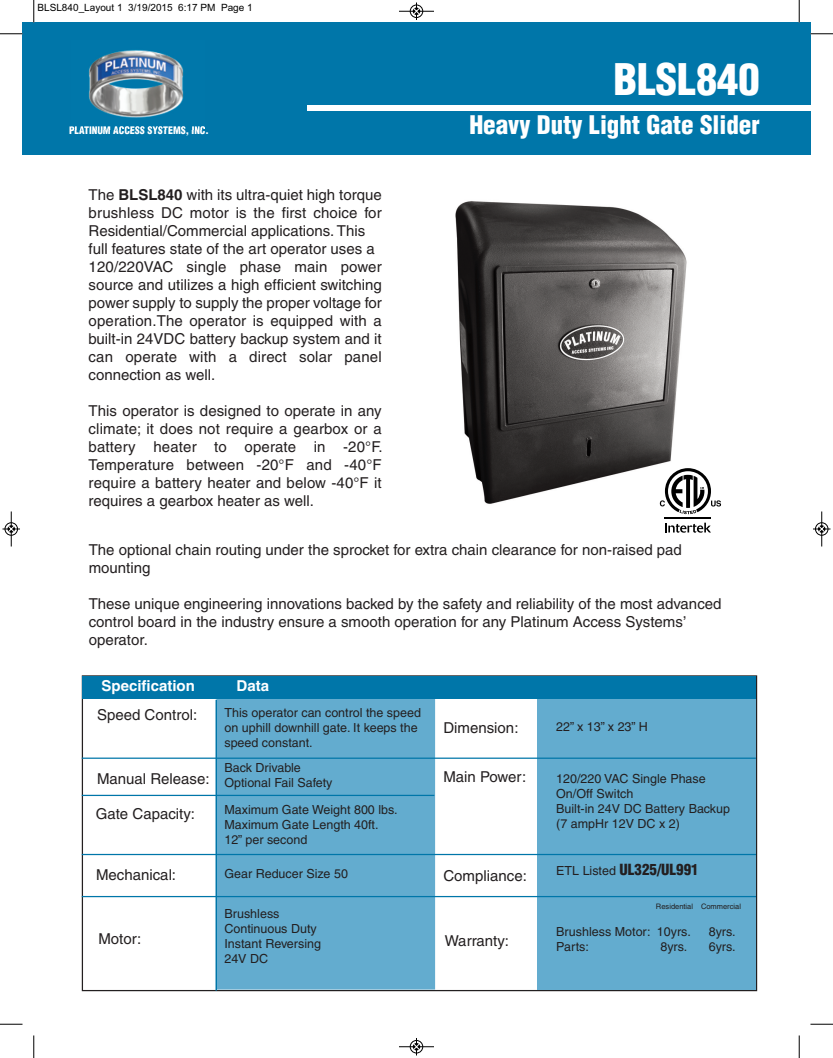
<style>
.page{position:relative;width:833px;height:1058px;background:#fff}
.page>*{position:absolute;margin:0;border:0;box-sizing:border-box;transform-origin:0 0}
.t1{font:900 condensed 42.5px "Helvetica LT Std";color:#fff}
.t2{font:900 condensed 25px "Helvetica LT Std";color:#fff}
.t3{font:15px/18px "Helvetica";color:#231f20}
.t4{font:900 condensed 15px "Helvetica LT Std";color:#231f20}
.t5{font:700 15px "Helvetica";color:#fff}
.t6{font:12.5px/15px "Helvetica";color:#231f20}
.t7{font:10px "Arial";color:#000}
.t8{font:900 condensed 10px "Helvetica LT Std";color:#fff}
.t9{font:7.5px "Helvetica";color:#231f20}
.s1{font-weight:700}
.s2{font-family:"Helvetica";font-weight:400;font-stretch:normal;font-size:12.5px}
</style>
<div class="page">
<img style="left:455px;top:201px;width:234px;height:318px">
<div style="left:22px;top:22px;width:788px;height:132px;background:#0076a9"></div>
<svg style="left:665px;top:522px;width:46px;height:10px"></svg>
<hr style="left:665px;top:517px;width:46px;height:2px;background:#000">
<svg style="left:659px;top:468px;width:62px;height:46px"></svg>
<div style="left:307px;top:105px;width:503px;height:6px;background:#fff"></div>
<img style="left:89px;top:50px;width:115px;height:80px">
<img style="left:72px;top:126px;width:91px;height:4px">
<div style="left:83px;top:676px;width:673px;height:23px;background:#0076a9"></div>
<hr style="left:215px;top:699px;width:2px;height:291px;background:#0076a9">
<div style="left:217px;top:699px;width:218px;height:290px;background:#63accf"></div>
<div style="left:537px;top:699px;width:218px;height:290px;background:#63accf"></div>
<hr style="left:82px;top:757px;width:673px;height:1px;background:#0076a9">
<hr style="left:82px;top:794px;width:352px;height:2px;background:#0076a9">
<hr style="left:82px;top:853px;width:674px;height:2px;background:#0076a9">
<hr style="left:82px;top:896px;width:674px;height:1px;background:#0076a9">
<svg style="left:33px;top:0;width:2px;height:22px"></svg>
<svg style="left:0;top:33px;width:22px;height:2px"></svg>
<svg style="left:798px;top:0;width:2px;height:22px"></svg>
<svg style="left:810px;top:33px;width:22px;height:2px"></svg>
<svg style="left:33px;top:1035px;width:2px;height:23px"></svg>
<svg style="left:0;top:1023px;width:22px;height:2px"></svg>
<svg style="left:798px;top:1035px;width:2px;height:23px"></svg>
<svg style="left:810px;top:1023px;width:22px;height:2px"></svg>
<hr style="left:399px;top:11px;width:35px;height:1px;background:#000">
<div style="left:410px;top:5px;width:13px;height:13px;border:1px solid #000;border-radius:50%"></div>
<svg style="left:413px;top:2px;width:6px;height:18px"></svg>
<hr style="left:399px;top:1046px;width:35px;height:1px;background:#000">
<div style="left:410px;top:1040px;width:13px;height:13px;border:1px solid #000;border-radius:50%"></div>
<svg style="left:413px;top:1038px;width:6px;height:17px"></svg>
<hr style="left:11px;top:511px;width:1px;height:35px;background:#000">
<div style="left:5px;top:522px;width:13px;height:13px;border:1px solid #000;border-radius:50%"></div>
<svg style="left:2px;top:526px;width:18px;height:6px"></svg>
<hr style="left:821px;top:511px;width:1px;height:35px;background:#000">
<div style="left:815px;top:522px;width:13px;height:13px;border:1px solid #000;border-radius:50%"></div>
<svg style="left:813px;top:526px;width:17px;height:6px"></svg>
<p class="t7" style="left:38px;top:2px;width:217px">BLSL840_Layout 1 3/19/2015 6:17 PM Page 1</p>
<h1 class="t1" style="left:613px;top:63px;width:148px">BLSL840</h1>
<p class="t8" style="left:69px;top:126px;width:141px">PLATINUM ACCESS SYSTEMS, INC.</p>
<h2 class="t2" style="left:469px;top:115px;width:292px">Heavy Duty Light Gate Slider</h2>
<p class="t3" style="left:89px;top:187px;width:294px">The <span class="s1">BLSL840</span> with its ultra-quiet high torque brushless DC motor is the first choice for Residential/Commercial applications. This full features state of the art operator uses a 120/220VAC single phase main power source and utilizes a high efficient switching power supply to supply the proper voltage for operation.The operator is equipped with a built-in 24VDC battery backup system and it can operate with a direct solar panel connection as well.</p>
<p class="t3" style="left:89px;top:403px;width:295px;text-align:justify">This operator is designed to operate in any climate; it does not require a gearbox or a battery heater to operate in -20°F.<br>Temperature between -20°F and -40°F require a battery heater and below -40°F it requires a gearbox heater as well.</p>
<p class="t3" style="left:89px;top:542px;width:594px">The optional chain routing under the sprocket for extra chain clearance for non-raised pad mounting</p>
<p class="t3" style="left:89px;top:596px;width:634px">These unique engineering innovations backed by the safety and reliability of the most advanced control board in the industry ensure a smooth operation for any Platinum Access Systems’ operator.</p>
<p class="t5" style="left:102px;top:680px;width:95px">Specification</p>
<p class="t5" style="left:237px;top:680px;width:34px">Data</p>
<p class="t3" style="left:97px;top:707px;width:102px">Speed Control:</p>
<p class="t6" style="left:224px;top:706px;width:198px">This operator can control the speed on uphill downhill gate. It keeps the speed constant.</p>
<p class="t6" style="left:224px;top:761px;width:110px">Back Drivable<br>Optional Fail Safety</p>
<p class="t6" style="left:224px;top:803px;width:175px">Maximum Gate Weight 800 lbs.<br>Maximum Gate Length 40ft.<br>12” per second</p>
<p class="t6" style="left:224px;top:867px;width:125px">Gear Reducer Size 50</p>
<p class="t6" style="left:224px;top:907px;width:98px">Brushless<br>Continuous Duty<br>Instant Reversing<br>24V DC</p>
<p class="t3" style="left:443px;top:720px;width:77px">Dimension:</p>
<p class="t6" style="left:556px;top:720px;width:93px">22” x 13” x 23” H</p>
<p class="t3" style="left:443px;top:769px;width:84px">Main Power:</p>
<p class="t6" style="left:556px;top:772px;width:175px">120/220 VAC Single Phase<br>On/Off Switch<br>Built-in 24V DC Battery Backup (7 ampHr 12V DC x 2)</p>
<p class="t4" style="left:556px;top:863px;width:144px"><span class="s2">ETL Listed</span> UL325/UL991</p>
<p class="t3" style="left:97px;top:770px;width:114px">Manual Release:</p>
<p class="t3" style="left:96px;top:806px;width:101px">Gate Capacity:</p>
<p class="t3" style="left:96px;top:867px;width:82px">Mechanical:</p>
<p class="t3" style="left:443px;top:868px;width:85px">Compliance:</p>
<p class="t9" style="left:656px;top:903px;width:86px">Residential Commercial</p>
<p class="t6" style="left:556px;top:925px;width:136px">Brushless Motor: 10yrs.</p>
<p class="t6" style="left:708px;top:925px;width:28px">8yrs.</p>
<p class="t6" style="left:556px;top:940px;width:34px">Parts:</p>
<p class="t6" style="left:660px;top:940px;width:28px">8yrs.</p>
<p class="t6" style="left:708px;top:940px;width:28px">6yrs.</p>
<p class="t3" style="left:98px;top:931px;width:44px">Motor:</p>
<p class="t3" style="left:444px;top:932px;width:66px">Warranty:</p>
</div>
